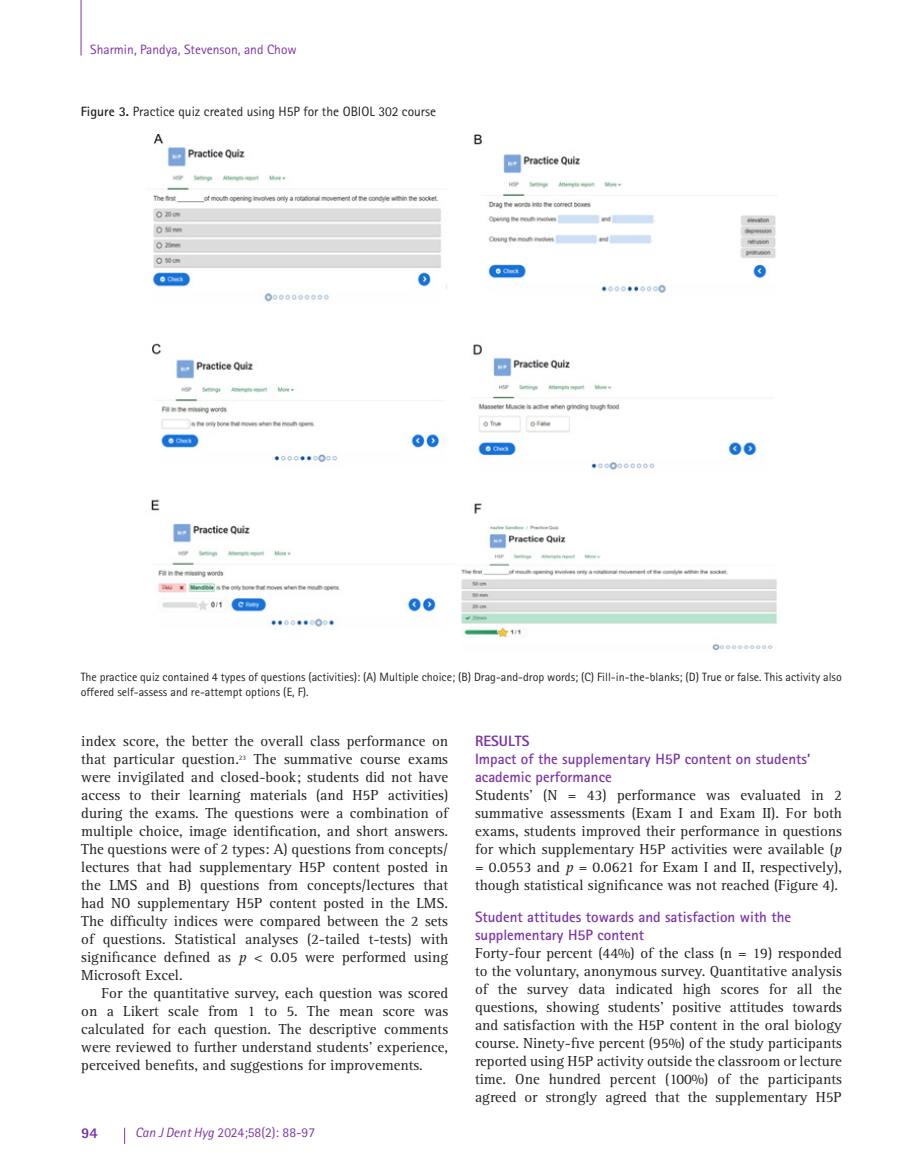
<style>
.page{position:relative;width:905px;height:1175px;background:#fff}
.page>*{position:absolute;margin:0;border:0;box-sizing:border-box;transform-origin:0 0}
.Body{font:15px/18px "Rotis Serif Std";color:#231f20;text-align:justify}
.subheading_2{font:700 15px/18px "Rotis Sans Serif Std";color:#7c35a6}
.subheading_1{font:800 15px "Rotis Sans Serif Std";color:#7c35a6}
.t1{font:13.5px "Rotis Sans Serif Std";color:#7c35a6}
.Table_caption{font:13.5px "Rotis Sans Serif Std";color:#231f20}
.Table_footnote{font:12px/15px "Rotis Sans Serif Std";color:#231f20}
.s1{font-weight:700}
.s2{font-style:italic}
</style>
<div class="page">
<hr style="left:81px;top:0;width:1px;height:56px;background:#7c35a6">
<svg style="left:124px;top:1127px;width:1px;height:16px"></svg>
<img style="left:151px;top:135px;width:626px;height:518px">
<p class="t1" style="left:90px;top:41px;width:208px">Sharmin, Pandya, Stevenson, and Chow</p>
<p class="Table_caption" style="left:81px;top:103px;width:357px"><span class="s1">Figure 3.</span> Practice quiz created using H5P for the OBIOL 302 course</p>
<p class="Table_footnote" style="left:81px;top:669px;width:762px">The practice quiz contained 4 types of questions (activities): (A) Multiple choice; (B) Drag-and-drop words; (C) Fill-in-the-blanks; (D) True or false. This activity also offered self-assess and re-attempt options (E, F).</p>
<p class="Body" style="left:81px;top:732px;width:368px">index score, the better the overall class performance on that particular question.<sup>23</sup> The summative course exams were invigilated and closed-book; students did not have access to their learning materials (and H5P activities) during the exams. The questions were a combination of multiple choice, image identification, and short answers.<br>The questions were of 2 types: A) questions from concepts/ lectures that had supplementary H5P content posted in the LMS and B) questions from concepts/lectures that had NO supplementary H5P content posted in the LMS.<br>The difficulty indices were compared between the 2 sets of questions. Statistical analyses (2-tailed t-tests) with significance defined as <span class="s2">p</span> &lt; 0.05 were performed using Microsoft Excel.</p>
<p class="Body" style="left:81px;top:984px;width:368px;text-indent:20px">For the quantitative survey, each question was scored on a Likert scale from 1 to 5. The mean score was calculated for each question. The descriptive comments were reviewed to further understand students’ experience, perceived benefits, and suggestions for improvements.</p>
<p class="subheading_1" style="left:81px;top:1123px;width:18px">94</p>
<p class="t1" style="left:135px;top:1124px;width:181px"><span class="s2">Can J Dent Hyg</span> 2024;58(2): 88-97</p>
<p class="subheading_1" style="left:475px;top:731px;width:56px">RESULTS</p>
<p class="subheading_2" style="left:475px;top:749px;width:337px">Impact of the supplementary H5P content on students’ academic performance</p>
<p class="Body" style="left:475px;top:786px;width:368px">Students’ (N = 43) performance was evaluated in 2 summative assessments (Exam I and Exam II). For both exams, students improved their performance in questions for which supplementary H5P activities were available (<span class="s2">p </span>= 0.0553 and <span class="s2">p</span> = 0.0621 for Exam I and II, respectively), though statistical significance was not reached (Figure 4).</p>
<p class="subheading_2" style="left:475px;top:907px;width:318px">Student attitudes towards and satisfaction with the supplementary H5P content</p>
<p class="Body" style="left:475px;top:944px;width:368px">Forty-four percent (44%) of the class (n = 19) responded to the voluntary, anonymous survey. Quantitative analysis of the survey data indicated high scores for all the questions, showing students’ positive attitudes towards and satisfaction with the H5P content in the oral biology course. Ninety-five percent (95%) of the study participants reported using H5P activity outside the classroom or lecture time. One hundred percent (100%) of the participants agreed or strongly agreed that the supplementary H5P</p>
</div>
